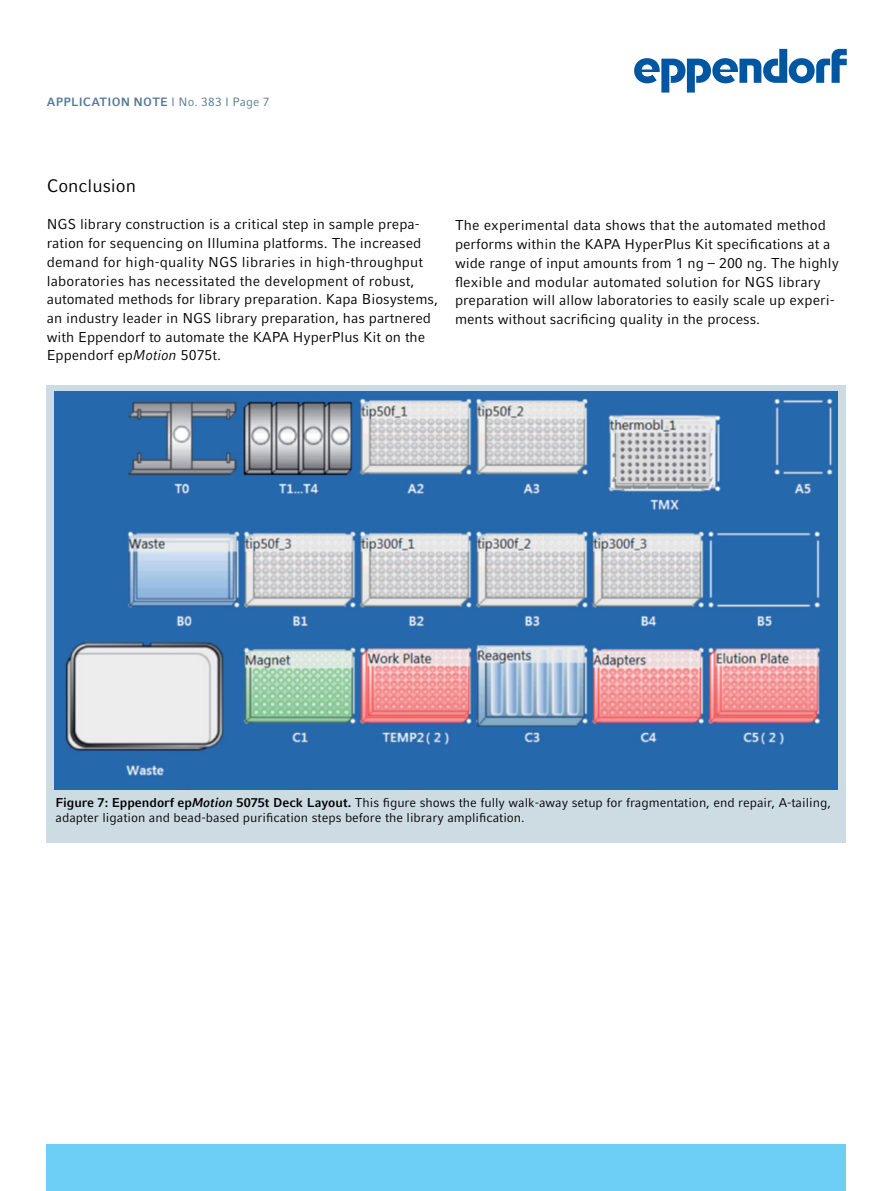
<style>
.page{position:relative;width:893px;height:1191px;background:#fff}
.page>*{position:absolute;margin:0;border:0;box-sizing:border-box;transform-origin:0 0}
.t1{font:18px "Compatil Factfor Eppendorf";color:#000}
.t2{font:14.25px/18.8px "Compatil Factfor Eppendorf";color:#000}
.t3{font:12.75px/15.3px "Compatil Factfor Eppendorf";color:#000}
.t4{font:700 12px "Compatil Factfor Eppendorf";letter-spacing:.015em;color:#567898}
.s1{font-weight:400}
.s2{font-style:italic}
.s3{font-weight:700}
.s4{font-weight:700;font-style:italic}
</style>
<div class="page">
<div style="left:47px;top:1144px;width:799px;height:47px;background:#6dcff6"></div>
<svg style="left:634px;top:49px;width:213px;height:44px"></svg>
<div style="left:47px;top:385px;width:799px;height:457px;background:#cddbe3"></div>
<img style="left:54px;top:391px;width:784px;height:398px">
<p class="t4" style="left:47px;top:95px;width:224px">APPLICATION NOTE <span class="s1">I No. 383 I Page 7</span></p>
<p class="t1" style="left:47px;top:175px;width:91px">Conclusion</p>
<p class="t2" style="left:47px;top:215px;width:393px">NGS library construction is a critical step in sample prepa&shy;ration for sequencing on Illumina platforms. The increased demand for high-quality NGS libraries in high-throughput laboratories has necessitated the development of robust, automated methods for library preparation. Kapa Biosystems, an industry leader in NGS library preparation, has partnered with Eppendorf to automate the KAPA HyperPlus Kit on the Eppendorf ep<span class="s2">Motion</span> 5075t.</p>
<p class="t2" style="left:455px;top:216px;width:385px">The experimental data shows that the automated method performs within the KAPA HyperPlus Kit specifications at a wide range of input amounts from 1 ng – 200 ng. The highly flexible and modular automated solution for NGS library preparation will allow laboratories to easily scale up experi&shy;ments without sacrificing quality in the process.</p>
<p class="t3" style="left:56px;top:795px;width:777px"><span class="s3">Figure 7: Eppendorf ep</span><span class="s4">Motion</span> <span class="s3">5075t Deck Layout.</span> This figure shows the fully walk-away setup for fragmentation, end repair, A-tailing, adapter ligation and bead-based purification steps before the library amplification.</p>
</div>
